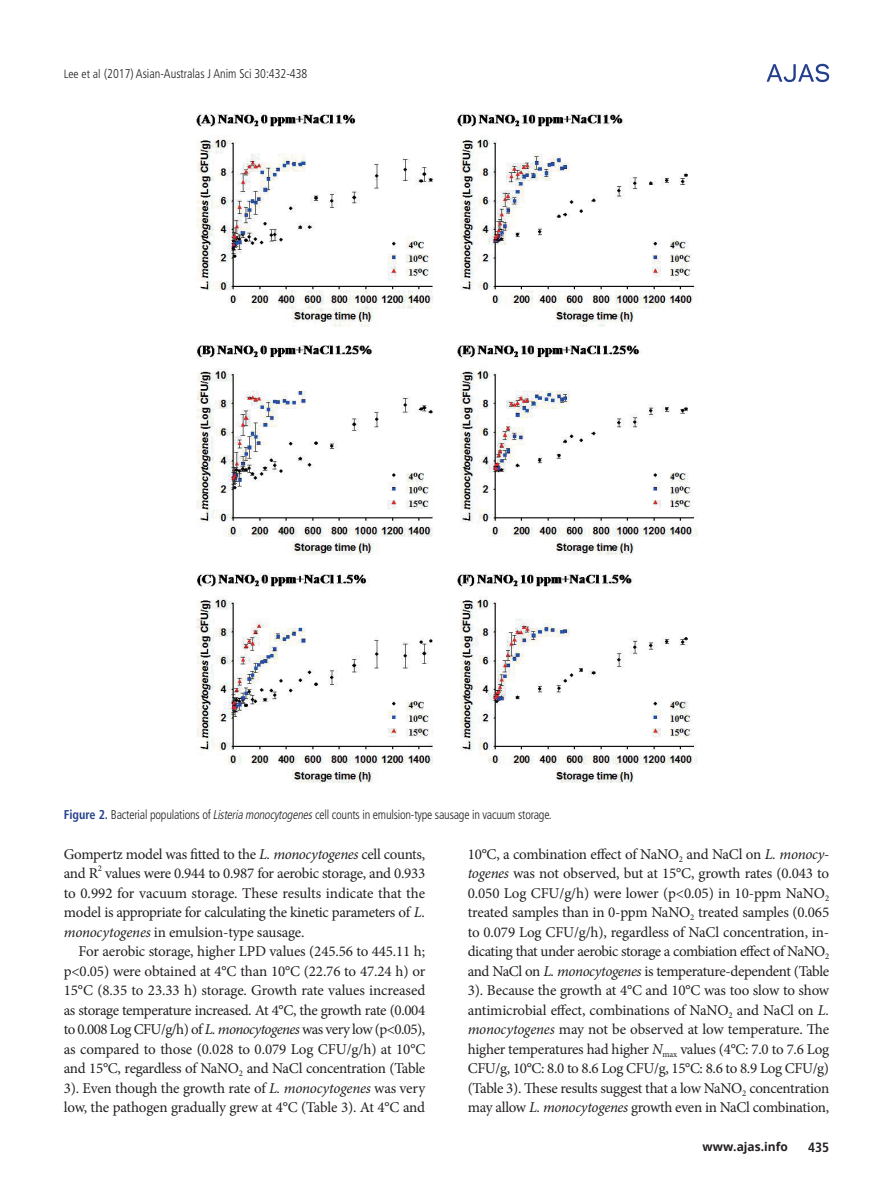
<style>
.page{position:relative;width:893px;height:1191px;background:#fff}
.page>*{position:absolute;margin:0;border:0;box-sizing:border-box;transform-origin:0 0}
.본문{font:15px/19.5px "Minion Pro";letter-spacing:-.02em;color:#231f20;text-align:justify}
.t1{font:700 condensed 13.5px "Frutiger LT Std";color:#231f20}
.표_그림__제목{font:300 condensed 12.75px "Frutiger LT Std";letter-spacing:-.015em;color:#231f20;scale:.95 1}
.t2{font:700 12px "Open Sans";color:#231f20}
.본문-2{font:8.7px "Minion Pro";color:#231f20}
.s1{font-size:12px}
.s2{font-weight:700;color:#253f8e}
.s3{font-style:italic}
</style>
<div class="page">
<svg style="left:767px;top:64px;width:62px;height:18px"></svg>
<img style="left:196px;top:113px;width:501px;height:670px">
<p class="표_그림__제목" style="left:64px;top:66px;width:258px"><span class="s1">Lee et al</span> (2017) Asian-Australas J Anim Sci 30:432-438</p>
<p class="표_그림__제목" style="left:64px;top:807px;width:515px"><span class="s2">Figure 2.</span> Bacterial populations of <span class="s3">Listeria monocytogenes</span>cell counts in emulsion-type sausage in vacuum storage.</p>
<p class="본문" style="left:64px;top:844px;width:363px">Gompertz model was fitted to the <span class="s3">L. monocytogenes</span> cell counts, and R</p>
<p class="본문-2" style="left:98px;top:862px;width:6px">2</p>
<p class="본문" style="left:64px;top:864px;width:363px;text-indent:41px">values were 0.944 to 0.987 for aerobic storage, and 0.933 to 0.992 for vacuum storage. These results indicate that the model is appropriate for calculating the kinetic parameters of <span class="s3">L. monocytogenes</span> in emulsion-type sausage.</p>
<p class="본문" style="left:64px;top:942px;width:363px;text-indent:15px">For aerobic storage, higher LPD values (245.56 to 445.11 h; p&lt;0.05) were obtained at 4°C than 10°C (22.76 to 47.24 h) or 15°C (8.35 to 23.33 h) storage. Growth rate values increased as storage temperature increased. At 4°C, the growth rate (0.004 to 0.008 Log CFU/g/h) of <span class="s3">L. monocytogenes</span> was very low (p&lt;0.05), as compared to those (0.028 to 0.079 Log CFU/g/h) at 10°C and 15°C, regardless of NaNO<sub>2</sub> and NaCl concentration (Table 3). Even though the growth rate of <span class="s3">L. monocytogenes</span> was very low, the pathogen gradually grew at 4°C (Table 3). At 4°C and</p>
<p class="본문" style="left:468px;top:844px;width:363px">10°C, a combination effect of NaNO<sub>2</sub> and NaCl on <span class="s3">L. monocy&shy;togenes</span> was not observed, but at 15°C, growth rates (0.043 to 0.050 Log CFU/g/h) were lower (p&lt;0.05) in 10-ppm NaNO<sub>2 </sub>treated samples than in 0-ppm NaNO<sub>2</sub> treated samples (0.065 to 0.079 Log CFU/g/h), regardless of NaCl concentration, in&shy;dicating that under aerobic storage a combiation effect of NaNO<sub>2 </sub>and NaCl on <span class="s3">L. monocytogenes</span> is temperature-dependent (Table 3). Because the growth at 4°C and 10°C was too slow to show antimicrobial effect, combinations of NaNO<sub>2</sub> and NaCl on <span class="s3">L. monocytogenes</span> may not be observed at low temperature. The higher temperatures had higher <span class="s3">N</span><sub>max</sub> values (4°C: 7.0 to 7.6 Log CFU/g, 10°C: 8.0 to 8.6 Log CFU/g, 15°C: 8.6 to 8.9 Log CFU/g) (Table 3). These results suggest that a low NaNO<sub>2</sub> concentration may allow <span class="s3">L. monocytogenes</span> growth even in NaCl combination,</p>
<p class="t2" style="left:702px;top:1138px;width:87px">www.ajas.info</p>
<p class="t1" style="left:808px;top:1138px;width:23px">435</p>
</div>
